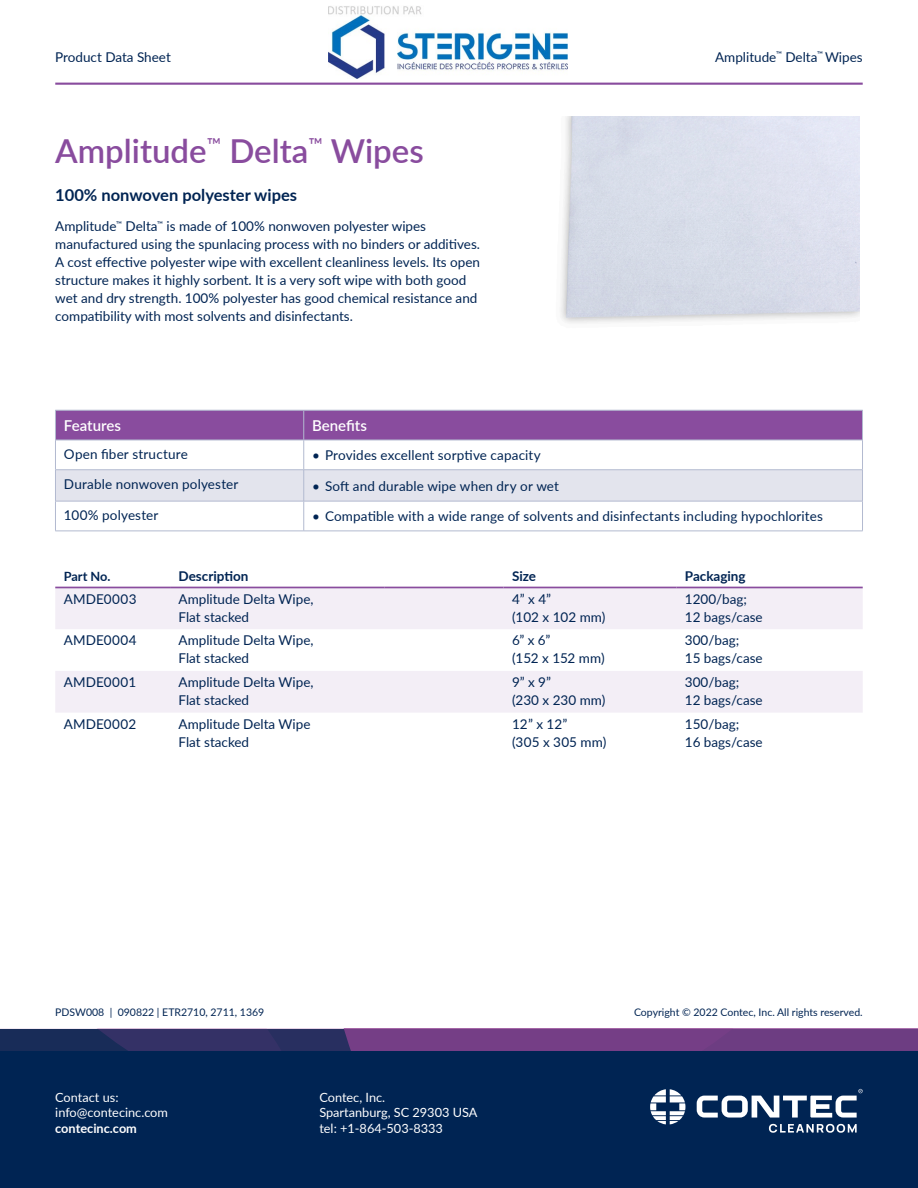
<style>
.page{position:relative;width:918px;height:1188px;background:#fff}
.page>*{position:absolute;margin:0;border:0;box-sizing:border-box;transform-origin:0 0}
.Main_heading{font:600 33px "Lato";color:#894c9e}
.Sub_heading{font:700 16.5px "Lato";color:#002453}
.Table_heading-white{font:600 15px "Lato";color:#fff}
.Packaging_table_text{font:13.5px/18px "Lato";color:#002453}
.t1{font:700 13.5px "Lato";color:#002453}
.t2{font:12.75px/15.3px "Lato";color:#fff}
.t3{font:700 12.75px "Lato";color:#fff}
._04__Body_text{font:700 12.75px "Lato";letter-spacing:-.01em;color:#002453}
.t4{font:10.5px "Lato";color:#002453}
</style>
<div class="page">
<div style="left:0;top:1039px;width:918px;height:149px;background:#002453"></div>
<svg style="left:769px;top:1124px;width:88px;height:9px"></svg>
<svg style="left:697px;top:1089px;width:166px;height:29px"></svg>
<svg style="left:650px;top:1089px;width:35px;height:35px"></svg>
<svg style="left:0;top:1029px;width:918px;height:21px;background:#563876"></svg>
<hr style="left:55px;top:83px;width:808px;height:2px;background:#894c9e">
<div style="left:56px;top:411px;width:806px;height:29px;background:#894c9e"></div>
<svg style="left:56px;top:470px;width:806px;height:61px"></svg>
<hr style="left:55px;top:410px;width:249px;height:1px;background:#b3bad0">
<hr style="left:55px;top:410px;width:1px;height:30px;background:#b3bad0">
<hr style="left:304px;top:410px;width:559px;height:1px;background:#b3bad0">
<hr style="left:303px;top:410px;width:1px;height:30px;background:#b3bad0">
<hr style="left:862px;top:410px;width:1px;height:30px;background:#b3bad0">
<hr style="left:55px;top:440px;width:249px;height:1px;background:#b3bad0">
<hr style="left:55px;top:440px;width:1px;height:30px;background:#b3bad0">
<hr style="left:304px;top:440px;width:559px;height:1px;background:#b3bad0">
<hr style="left:303px;top:440px;width:1px;height:30px;background:#b3bad0">
<hr style="left:862px;top:440px;width:1px;height:30px;background:#b3bad0">
<hr style="left:55px;top:469px;width:249px;height:1px;background:#b3bad0">
<hr style="left:55px;top:470px;width:1px;height:31px;background:#b3bad0">
<hr style="left:304px;top:469px;width:559px;height:1px;background:#b3bad0">
<hr style="left:303px;top:470px;width:1px;height:31px;background:#b3bad0">
<hr style="left:862px;top:470px;width:1px;height:31px;background:#b3bad0">
<hr style="left:55px;top:501px;width:249px;height:1px;background:#b3bad0">
<hr style="left:55px;top:501px;width:1px;height:30px;background:#b3bad0">
<hr style="left:304px;top:501px;width:559px;height:1px;background:#b3bad0">
<hr style="left:303px;top:501px;width:1px;height:30px;background:#b3bad0">
<hr style="left:862px;top:501px;width:1px;height:30px;background:#b3bad0">
<hr style="left:55px;top:531px;width:249px;height:1px;background:#b3bad0">
<hr style="left:304px;top:531px;width:559px;height:1px;background:#b3bad0">
<svg style="left:55px;top:588px;width:808px;height:125px;fill:#f3eef6"></svg>
<hr style="left:55px;top:587px;width:115px;height:1px;background:#894c9e">
<hr style="left:170px;top:587px;width:215px;height:1px;background:#894c9e">
<hr style="left:385px;top:587px;width:119px;height:1px;background:#894c9e">
<hr style="left:504px;top:587px;width:172px;height:1px;background:#894c9e">
<hr style="left:676px;top:587px;width:187px;height:1px;background:#894c9e">
<img style="left:328px;top:6px;width:239px;height:73px">
<p class="Packaging_table_text" style="left:55px;top:47px;width:117px">Product Data Sheet</p>
<p class="Main_heading" style="left:55px;top:127px;width:370px">Amplitude<sup>™</sup> Delta<sup>™</sup> Wipes</p>
<p class="Sub_heading" style="left:55px;top:182px;width:243px">100% nonwoven polyester wipes</p>
<p class="Packaging_table_text" style="left:55px;top:217px;width:426px">Amplitude<sup>™</sup> Delta<sup>™</sup> is made of 100% nonwoven polyester wipes manufactured using the spunlacing process with no binders or additives.<br>A cost effective polyester wipe with excellent cleanliness levels. Its open structure makes it highly sorbent. It is a very soft wipe with both good wet and dry strength. 100% polyester has good chemical resistance and compatibility with most solvents and disinfectants.</p>
<p class="Packaging_table_text" style="left:715px;top:47px;width:149px">Amplitude<sup>™</sup> Delta<sup>™</sup> Wipes</p>
<p class="Table_heading-white" style="left:64px;top:414px;width:58px">Features</p>
<p class="Table_heading-white" style="left:312px;top:414px;width:56px">Benefits</p>
<p class="Packaging_table_text" style="left:64px;top:445px;width:125px">Open fiber structure</p>
<p class="Packaging_table_text" style="left:312px;top:446px;width:230px">• Provides excellent sorptive capacity</p>
<p class="Packaging_table_text" style="left:64px;top:475px;width:176px">Durable nonwoven polyester</p>
<p class="Packaging_table_text" style="left:312px;top:476px;width:248px">• Soft and durable wipe when dry or wet</p>
<p class="Packaging_table_text" style="left:64px;top:506px;width:96px">100% polyester</p>
<p class="Packaging_table_text" style="left:312px;top:507px;width:512px">• Compatible with a wide range of solvents and disinfectants including hypochlorites</p>
<p class="_04__Body_text" style="left:64px;top:567px;width:48px">Part No.</p>
<p class="t1" style="left:179px;top:566px;width:71px">Description</p>
<p class="t1" style="left:512px;top:566px;width:26px">Size</p>
<p class="t1" style="left:685px;top:566px;width:62px">Packaging</p>
<p class="Packaging_table_text" style="left:64px;top:589px;width:74px">AMDE0003</p>
<p class="Packaging_table_text" style="left:179px;top:589px;width:136px">Amplitude Delta Wipe,<br>Flat stacked</p>
<p class="Packaging_table_text" style="left:512px;top:589px;width:95px">4” x 4”<br>(102 x 102 mm)</p>
<p class="Packaging_table_text" style="left:685px;top:589px;width:79px">1200/bag;<br>12 bags/case</p>
<p class="Packaging_table_text" style="left:64px;top:631px;width:75px">AMDE0004</p>
<p class="Packaging_table_text" style="left:179px;top:631px;width:136px">Amplitude Delta Wipe,<br>Flat stacked</p>
<p class="Packaging_table_text" style="left:512px;top:631px;width:94px">6” x 6”<br>(152 x 152 mm)</p>
<p class="Packaging_table_text" style="left:685px;top:631px;width:79px">300/bag;<br>15 bags/case</p>
<p class="Packaging_table_text" style="left:64px;top:673px;width:74px">AMDE0001</p>
<p class="Packaging_table_text" style="left:179px;top:673px;width:136px">Amplitude Delta Wipe,<br>Flat stacked</p>
<p class="Packaging_table_text" style="left:512px;top:673px;width:95px">9” x 9”<br>(230 x 230 mm)</p>
<p class="Packaging_table_text" style="left:685px;top:673px;width:79px">300/bag;<br>12 bags/case</p>
<p class="Packaging_table_text" style="left:64px;top:714px;width:74px">AMDE0002</p>
<p class="Packaging_table_text" style="left:179px;top:714px;width:133px">Amplitude Delta Wipe<br>Flat stacked</p>
<p class="Packaging_table_text" style="left:512px;top:714px;width:96px">12” x 12”<br>(305 x 305 mm)</p>
<p class="Packaging_table_text" style="left:685px;top:714px;width:79px">150/bag;<br>16 bags/case</p>
<p class="t4" style="left:55px;top:1005px;width:211px">PDSW008 | 090822 | ETR2710, 2711, 1369</p>
<p class="t4" style="left:634px;top:1005px;width:230px">Copyright © 2022 Contec, Inc. All rights reserved.</p>
<p class="t2" style="left:55px;top:1089px;width:114px">Contact us: info@contecinc.com</p>
<p class="t3" style="left:55px;top:1119px;width:83px">contecinc.com</p>
<p class="t2" style="left:319px;top:1089px;width:160px">Contec, Inc.<br>Spartanburg, SC 29303 USA tel: +1-864-503-8333</p>
</div>
